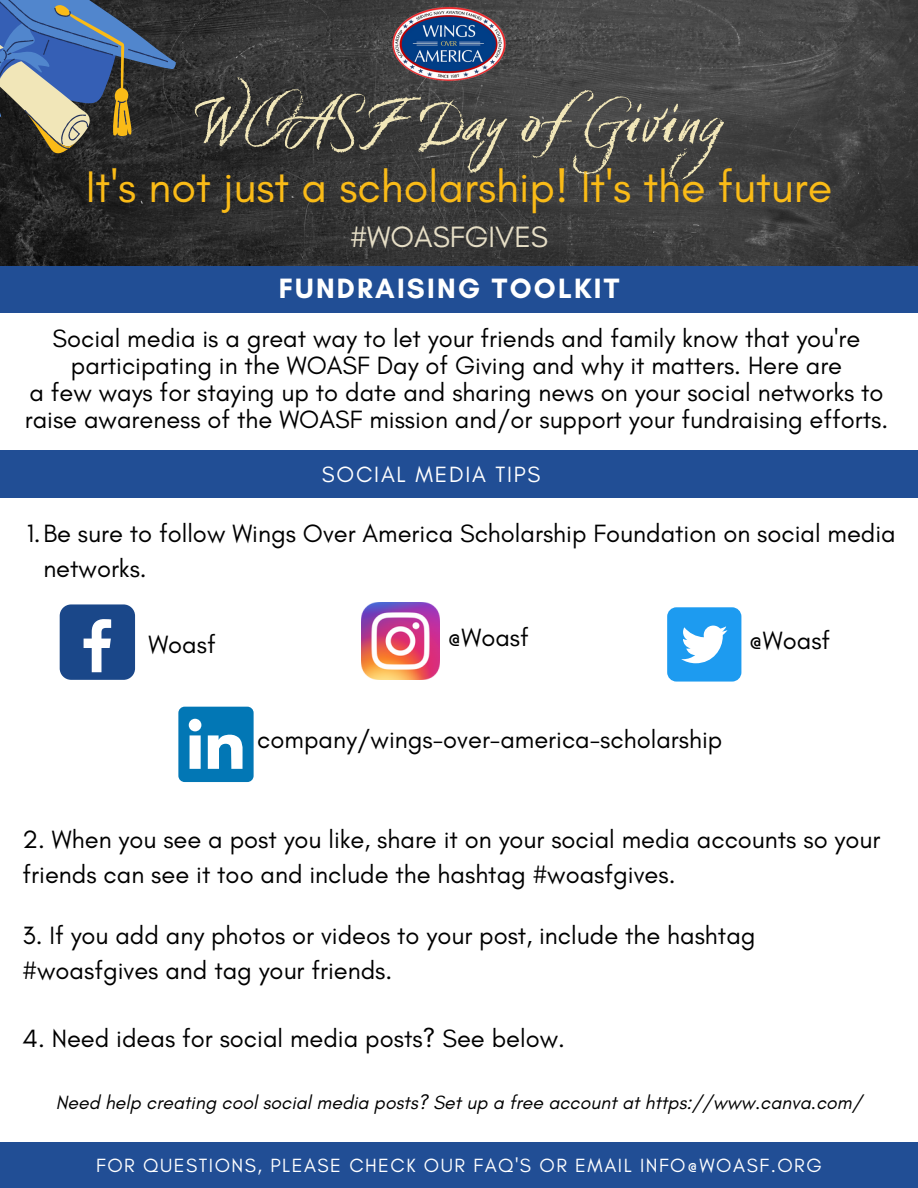
<style>
.page{position:relative;width:918px;height:1188px;background:#fff}
.page>*{position:absolute;margin:0;border:0;box-sizing:border-box;transform-origin:0 0}
.t1{font:60px "Six Hands Chalk";color:#f1e6b8}
.t2{font:45px "Glacial Indifference";color:#fabb17}
.t3{font:30px "Glacial Indifference";color:#e6dec6}
.t4{font:700 28.5px "Glacial Indifference";letter-spacing:.08em;color:#fff}
.t5{font:25.5px/27px "Glacial Indifference";color:#000}
.t6{font:22.5px "Glacial Indifference";letter-spacing:.08em;color:#fff}
.t7{font:italic 19.5px "Glacial Indifference";color:#000}
.t8{font:19.5px "Glacial Indifference";letter-spacing:.08em;color:#fff}
</style>
<div class="page">
<img style="left:0;top:0;width:918px;height:266px">
<svg style="left:0;top:0;width:176px;height:153px;background:#576475"></svg>
<img style="left:371px;top:0;width:156px;height:88px">
<div style="left:0;top:266px;width:918px;height:47px;background:#214e95"></div>
<div style="left:0;top:1143px;width:918px;height:45px;background:#214e95"></div>
<div style="left:0;top:450px;width:918px;height:47px;background:#214e95"></div>
<div style="left:60px;top:604px;width:75px;height:76px;background:#1a4789;border-radius:11px"></div>
<svg style="left:84px;top:619px;width:27px;height:53px"></svg>
<img style="left:362px;top:602px;width:78px;height:78px">
<div style="left:667px;top:607px;width:74px;height:75px;background:#1d9bf0;border-radius:9px"></div>
<svg style="left:681px;top:626px;width:47px;height:37px"></svg>
<svg style="left:178px;top:707px;width:76px;height:75px"></svg>
<h1 class="t1" style="left:197px;top:85px;width:557px">WOASF Day ofGiving</h1>
<h2 class="t2" style="left:86px;top:159px;width:748px">It's not just a scholarship! It's the future</h2>
<p class="t3" style="left:350px;top:219px;width:200px">#WOASFGIVES</p>
<p class="t4" style="left:279px;top:271px;width:342px">FUNDRAISING TOOLKIT</p>
<p class="t5" style="left:25px;top:324px;width:865px;text-align:center">Social media is a great way to let your friends and family know that you're participating in the WOASF Day of Giving and why it matters. Here are<br>a few ways for staying up to date and sharing news on your social networks to raise awareness of the WOASF mission and/or support your fundraising efforts.</p>
<p class="t6" style="left:322px;top:461px;width:220px">SOCIAL MEDIA TIPS</p>
<p class="t5" style="left:43px;top:515px;width:854px;line-height:34.8px;text-indent:-17px">1.Be sure to follow Wings Over America Scholarship Foundation on social media networks.</p>
<p class="t5" style="left:148px;top:631px;width:69px">Woasf</p>
<p class="t5" style="left:447px;top:624px;width:83px">@Woasf</p>
<p class="t5" style="left:749px;top:627px;width:83px">@Woasf</p>
<p class="t5" style="left:257px;top:726px;width:467px">company/wings-over-america-scholarship</p>
<p class="t5" style="left:23px;top:821px;width:859px;line-height:34.8px">2. When you see a post you like, share it on your social media accounts so your friends can see it too and include the hashtag #woasfgives.</p>
<p class="t5" style="left:23px;top:917px;width:734px;line-height:34.8px">3. If you add any photos or videos to your post, include the hashtag #woasfgives and tag your friends.</p>
<p class="t5" style="left:23px;top:1024px;width:544px">4. Need ideas for social media posts? See below.</p>
<p class="t7" style="left:56px;top:1090px;width:808px">Need help creating cool social media posts? Set up a free account at https://www.canva.com/</p>
<p class="t8" style="left:96px;top:1153px;width:727px">FOR QUESTIONS, PLEASE CHECK OUR FAQ'S OR EMAIL INFO@WOASF.ORG</p>
</div>
